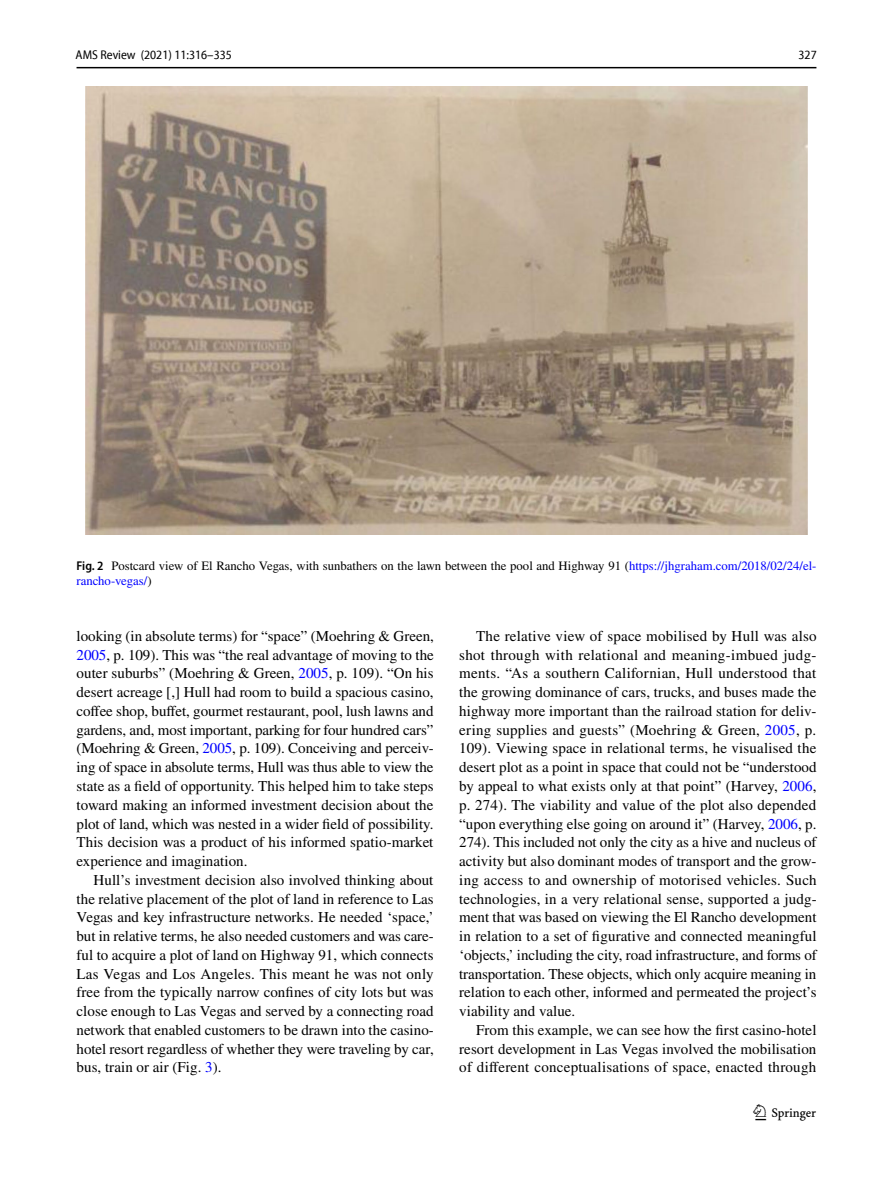
<style>
.page{position:relative;width:893px;height:1187px;background:#fff}
.page>*{position:absolute;margin:0;border:0;box-sizing:border-box;transform-origin:0 0}
.t1{font:22.5px "Springnew Regular 3";color:#000}
.t2{font:15px/18.8px "STIX";letter-spacing:.005em;color:#000;text-align:justify}
.t3{font:12.75px/15px "STIX";color:#000}
.t4{font:semi-condensed 12.75px "Myriad Pro Unic";color:#000}
.s1{font-family:"Myriad Pro";font-weight:600;font-stretch:semi-condensed}
.s2{color:#00f}
</style>
<div class="page">
<hr style="left:77px;top:67px;width:739px;height:1px;background:#000">
<img style="left:85px;top:87px;width:723px;height:447px">
<p class="t4" style="left:76px;top:50px;width:158px">AMS Review (2021) 11:316–335</p>
<p class="t4" style="left:799px;top:50px;width:20px">327</p>
<p class="t3" style="left:77px;top:558px;width:741px"><span class="s1">Fig. 2</span> Postcard view of El Rancho Vegas, with sunbathers on the lawn between the pool and Highway 91 (<span class="s2">https://jhgraham.com/2018/02/24/el&shy;rancho-vegas/</span>)</p>
<p class="t2" style="left:77px;top:627px;width:359px">looking (in absolute terms) for “space” (Moehring &amp; Green, <span class="s2">2005</span>, p. 109). This was “the real advantage of moving to the outer suburbs” (Moehring &amp; Green, <span class="s2">2005</span>, p. 109). “On his desert acreage [,] Hull had room to build a spacious casino, coffee shop, buffet, gourmet restaurant, pool, lush lawns and gardens, and, most important, parking for four hundred cars” (Moehring &amp; Green, <span class="s2">2005</span>, p. 109). Conceiving and perceiv&shy;ing of space in absolute terms, Hull was thus able to view the state as a field of opportunity. This helped him to take steps toward making an informed investment decision about the plot of land, which was nested in a wider field of possibility.<br>This decision was a product of his informed spatio-market experience and imagination.</p>
<p class="t2" style="left:77px;top:871px;width:359px;text-indent:17px">Hull’s investment decision also involved thinking about the relative placement of the plot of land in reference to Las Vegas and key infrastructure networks. He needed ‘space,’ but in relative terms, he also needed customers and was care&shy;ful to acquire a plot of land on Highway 91, which connects Las Vegas and Los Angeles. This meant he was not only free from the typically narrow confines of city lots but was close enough to Las Vegas and served by a connecting road network that enabled customers to be drawn into the casino&shy;hotel resort regardless of whether they were traveling by car, bus, train or air (Fig. <span class="s2">3</span>).</p>
<p class="t2" style="left:459px;top:627px;width:359px;text-indent:17px">The relative view of space mobilised by Hull was also shot through with relational and meaning-imbued judg&shy;ments. “As a southern Californian, Hull understood that the growing dominance of cars, trucks, and buses made the highway more important than the railroad station for deliv&shy;ering supplies and guests” (Moehring &amp; Green, <span class="s2">2005</span>, p.<br>109). Viewing space in relational terms, he visualised the desert plot as a point in space that could not be “understood by appeal to what exists only at that point” (Harvey, <span class="s2">2006</span>, p. 274). The viability and value of the plot also depended “upon everything else going on around it” (Harvey, <span class="s2">2006</span>, p.<br>274). This included not only the city as a hive and nucleus of activity but also dominant modes of transport and the grow&shy;ing access to and ownership of motorised vehicles. Such technologies, in a very relational sense, supported a judg&shy;ment that was based on viewing the El Rancho development in relation to a set of figurative and connected meaningful ‘objects,’ including the city, road infrastructure, and forms of transportation. These objects, which only acquire meaning in relation to each other, informed and permeated the project’s viability and value.</p>
<p class="t2" style="left:459px;top:1021px;width:359px;text-indent:17px">From this example, we can see how the first casino-hotel resort development in Las Vegas involved the mobilisation of different conceptualisations of space, enacted through</p>
<h1 class="t1" style="left:755px;top:1104px;width:62px">1 3</h1>
</div>
